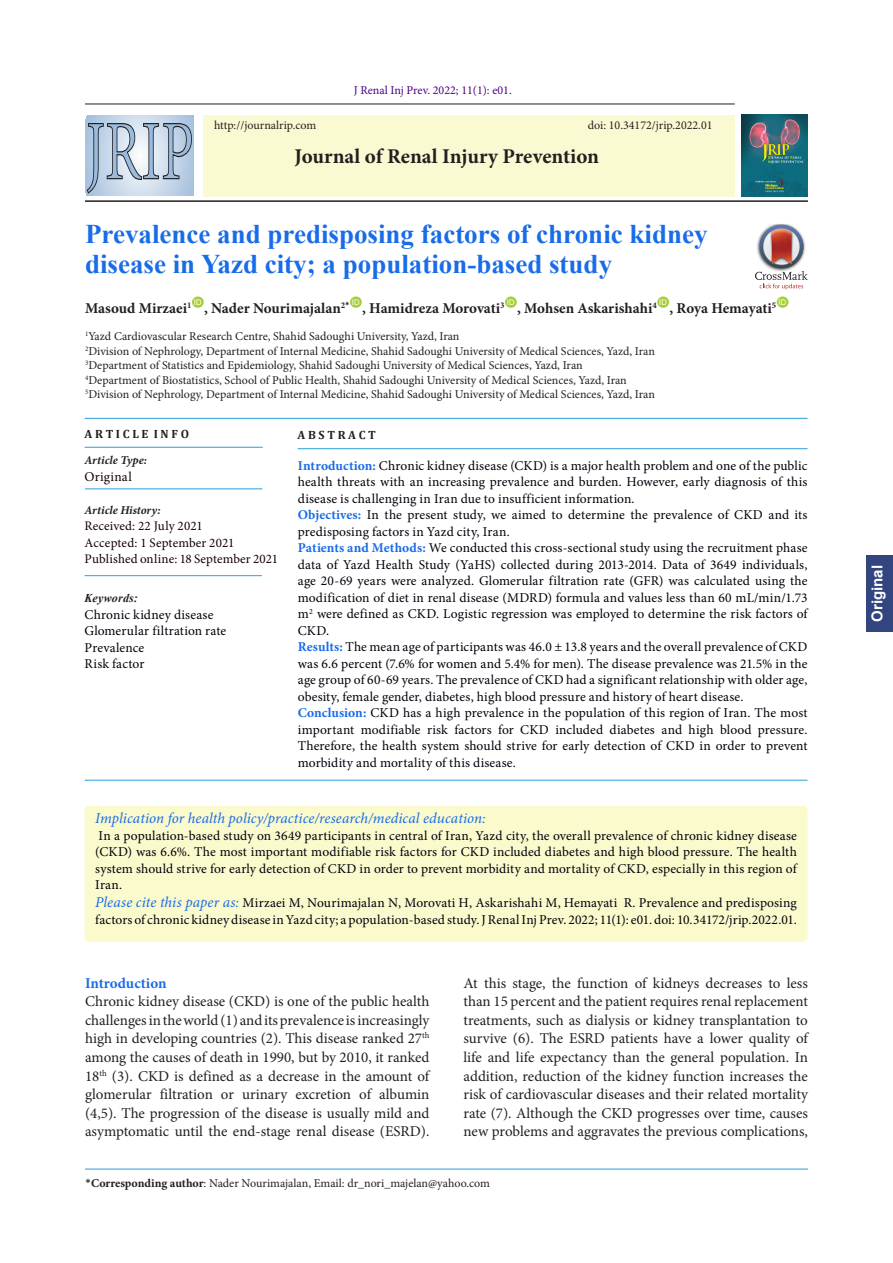
<style>
.page{position:relative;width:893px;height:1263px;background:#fff}
.page>*{position:absolute;margin:0;border:0;box-sizing:border-box;transform-origin:0 0}
.t1{font:700 27px/30px "Times New Roman";color:#196ce8}
.t2{font:700 21px "Minion Pro";letter-spacing:-.005em;color:#231f20}
.t3{font:15px/18.6px "Minion Pro";letter-spacing:-.005em;color:#231f20;text-align:justify}
.t4{font:700 15px "Minion Pro";color:#231f20}
.t5{font:italic 15px "Minion Pro";letter-spacing:.005em;color:#196ce8}
.t6{font:700 15px "Minion Pro";letter-spacing:-.005em;color:#196ce8}
.t7{font:700 15px "Arial";color:#fff}
.t8{font:13.5px/16.5px "Minion Pro";letter-spacing:.01em;color:#00000b}
.t9{font:13.5px "Minion Pro";letter-spacing:.025em;color:#170000}
.t10{font:13.05px/16.5px "Minion Pro";letter-spacing:.005em;color:#170000}
.t11{font:12px/14.4px "Minion Pro";color:#231f20}
.t12{font:12px "Minion Pro";color:#4b0082}
.t13{font:italic 700 12px "Minion Pro";color:#231f20}
.t14{font:700 12px "Cambria";color:#231f20}
.t15{font:italic 700 12px "Times New Roman";letter-spacing:.015em;color:#231f20}
.s1{font-weight:700;color:#196ce8}
.s2{font-style:italic;font-size:15px;color:#196ce8}
.s3{font-family:"Calibri"}
.s4{font-weight:700}
</style>
<div class="page">
<hr style="left:85px;top:104px;width:650px;height:1px;background:#231f20">
<hr style="left:85px;top:200px;width:723px;height:2px;background:#231f20">
<div style="left:203px;top:115px;width:532px;height:81px;background:#fafad2"></div>
<img style="left:741px;top:115px;width:66px;height:82px">
<div style="left:192px;top:296px;width:12px;height:12px;background:#a6ce39;border-radius:50%"></div>
<div style="left:350px;top:296px;width:12px;height:12px;background:#a6ce39;border-radius:50%"></div>
<div style="left:505px;top:296px;width:12px;height:12px;background:#a6ce39;border-radius:50%"></div>
<div style="left:657px;top:296px;width:12px;height:12px;background:#a6ce39;border-radius:50%"></div>
<div style="left:777px;top:296px;width:11px;height:12px;background:#a6ce39;border-radius:50%"></div>
<hr style="left:85px;top:1169px;width:723px;height:1px;background:#28a0da">
<svg style="left:86px;top:116px;width:107px;height:79px"></svg>
<svg style="left:87px;top:123px;width:105px;height:71px;background:#b0c0d3"></svg>
<div style="left:85px;top:806px;width:722px;height:136px;background:#fafacd;border-radius:5px"></div>
<div style="left:867px;top:555px;width:26px;height:76px;background:#33457e"></div>
<img style="left:772px;top:224px;width:18px;height:1px">
<svg style="left:755px;top:225px;width:53px;height:65px"></svg>
<hr style="left:298px;top:448px;width:509px;height:1px;background:#28a0da">
<hr style="left:85px;top:418px;width:722px;height:1px;background:#28a0da">
<hr style="left:85px;top:780px;width:722px;height:1px;background:#28a0da">
<hr style="left:85px;top:447px;width:178px;height:1px;background:#28a0da">
<hr style="left:85px;top:488px;width:177px;height:1px;background:#28a0da">
<hr style="left:85px;top:575px;width:177px;height:1px;background:#28a0da">
<p class="t12" style="left:354px;top:82px;width:160px">J Renal Inj Prev. 2022; 11(1): e01.</p>
<p class="t11" style="left:214px;top:118px;width:104px">http://journalrip.com</p>
<p class="t11" style="left:588px;top:118px;width:126px">doi: 10.34172/jrip.2022.01</p>
<h2 class="t2" style="left:295px;top:142px;width:306px">Journal of Renal Injury Prevention</h2>
<h1 class="t1" style="left:85px;top:218px;width:624px">Prevalence and predisposing factors of chronic kidney disease in Yazd city; a population-based study</h1>
<p class="t4" style="left:85px;top:298px;width:703px">Masoud Mirzaei<sup>1</sup> <sup>ID</sup> , Nader Nourimajalan<sup>2</sup><sup>*</sup> <sup>ID</sup> , Hamidreza Morovati<sup>3</sup> <sup>ID</sup> , Mohsen Askarishahi<sup>4</sup> <sup>ID</sup> , Roya Hemayati<sup>5</sup> <sup>ID</sup></p>
<p class="t11" style="left:85px;top:329px;width:571px"><sup>1</sup>Yazd Cardiovascular Research Centre, Shahid Sadoughi University, Yazd, Iran<br><sup>2</sup>Division of Nephrology, Department of Internal Medicine, Shahid Sadoughi University of Medical Sciences, Yazd, Iran <sup>3</sup>Department of Statistics and Epidemiology, Shahid Sadoughi University of Medical Sciences, Yazd, Iran<br><sup>4</sup>Department of Biostatistics, School of Public Health, Shahid Sadoughi University of Medical Sciences, Yazd, Iran <sup>5</sup>Division of Nephrology, Department of Internal Medicine, Shahid Sadoughi University of Medical Sciences, Yazd, Iran</p>
<p class="t14" style="left:85px;top:426px;width:106px">A R T I C L E I N F O</p>
<p class="t13" style="left:85px;top:452px;width:64px">Article Type:</p>
<p class="t9" style="left:85px;top:467px;width:49px">Original</p>
<p class="t13" style="left:85px;top:501px;width:78px">Article History:</p>
<p class="t10" style="left:85px;top:518px;width:195px">Received: 22 July 2021<br>Accepted: 1 September 2021<br>Published online: 18 September 2021</p>
<p class="t15" style="left:85px;top:590px;width:55px">Keywords:</p>
<p class="t8" style="left:85px;top:606px;width:143px">Chronic kidney disease<br>Glomerular filtration rate<br>Prevalence<br>Risk factor</p>
<p class="t14" style="left:298px;top:426px;width:80px">A B S T R A C T</p>
<p class="t8" style="left:298px;top:457px;width:511px"><span class="s1">Introduction:</span> Chronic kidney disease (CKD) is a major health problem and one of the public health threats with an increasing prevalence and burden. However, early diagnosis of this disease is challenging in Iran due to insufficient information.<br><span class="s1">Objectives:</span> In the present study, we aimed to determine the prevalence of CKD and its predisposing factors in Yazd city, Iran.<br><span class="s1">Patients and Methods:</span> We conducted this cross-sectional study using the recruitment phase data of Yazd Health Study (YaHS) collected during 2013-2014. Data of 3649 individuals, age 20-69 years were analyzed. Glomerular filtration rate (GFR) was calculated using the modification of diet in renal disease (MDRD) formula and values less than 60 mL/min/1.73 m<sup>2</sup> were defined as CKD. Logistic regression was employed to determine the risk factors of CKD.<br><span class="s1">Results:</span> The mean age of participants was 46.0 ± 13.8 years and the overall prevalence of CKD was 6.6 percent (7.6% for women and 5.4% for men). The disease prevalence was 21.5% in the age group of 60-69 years. The prevalence of CKD had a significant relationship with older age, obesity, female gender, diabetes, high blood pressure and history of heart disease.<br><span class="s1">Conclusion:</span> CKD has a high prevalence in the population of this region of Iran. The most important modifiable risk factors for CKD included diabetes and high blood pressure.<br>Therefore, the health system should strive for early detection of CKD in order to prevent morbidity and mortality of this disease.</p>
<p class="t5" style="left:95px;top:808px;width:392px">Implication for health policy/practice/research/medical education:</p>
<p class="t8" style="left:95px;top:827px;width:703px;text-align:justify">In a population-based study on 3649 participants in central of Iran, Yazd city, the overall prevalence of chronic kidney disease (CKD) was 6.6%. The most important modifiable risk factors for CKD included diabetes and high blood pressure. The health system should strive for early detection of CKD in order to prevent morbidity and mortality of CKD, especially in this region of Iran.</p>
<p class="t8" style="left:95px;top:895px;width:703px"><span class="s2">Please cite this paper as:</span> Mirzaei M, Nourimajalan N, Morovati H, Askarishahi M, Hemayati R. Prevalence and predisposing factors of chronic kidney disease in Yazd city; a population-based study. J Renal Inj Prev. 2022; 11(1): e01. doi: 10.34172/jrip.2022.01.</p>
<p class="t6" style="left:85px;top:972px;width:83px">Introduction</p>
<p class="t3" style="left:85px;top:992px;width:346px">Chronic kidney disease (CKD) is one of the public health challenges in the world (1) and its prevalence is increasingly high in developing countries (2). This disease ranked 27<sup>th </sup>among the causes of death in 1990, but by 2010, it ranked 18<sup>th</sup> (3). CKD is defined as a decrease in the amount of glomerular filtration or urinary excretion of albumin (4,5). The progression of the disease is usually mild and asymptomatic until the end-stage renal disease (ESRD).</p>
<p class="t3" style="left:463px;top:973px;width:346px">At this stage, the function of kidneys decreases to less than 15 percent and the patient requires renal replacement treatments, such as dialysis or kidney transplantation to survive (6). The ESRD patients have a lower quality of life and life expectancy than the general population. In addition, reduction of the kidney function increases the risk of cardiovascular diseases and their related mortality rate (7). Although the CKD progresses over time, causes new problems and aggravates the previous complications,</p>
<p class="t11" style="left:85px;top:1176px;width:406px"><span class="s3">*</span><span class="s4">Corresponding author</span>: Nader Nourimajalan, Email: dr_nori_majelan@yahoo.com</p>
<p class="t7" style="left:866px;top:622px;width:58px;rotate:-90deg">Original</p>
</div>
